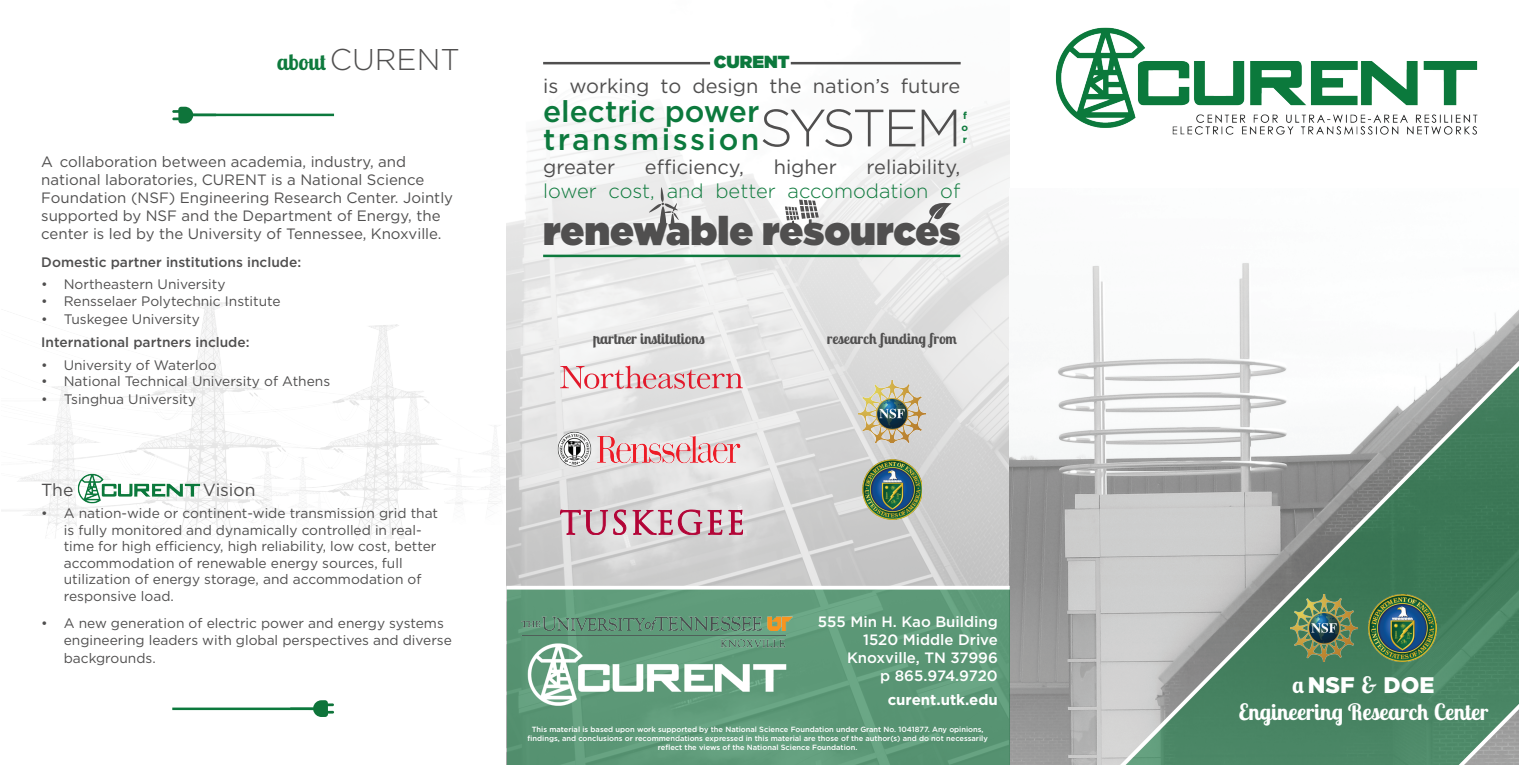
<style>
.page{position:relative;width:1519px;height:765px;background:#fff}
.page>*{position:absolute;margin:0;border:0;box-sizing:border-box;transform-origin:0 0}
.t1{font:900 40px "Gotham";color:#504f4f}
.t2{font:500 30px/27.5px "Gotham";letter-spacing:.03em;color:#0c793d}
.t3{font:300 30px "Gotham";color:#504f4f}
.t4{font:700 22.5px "Lobster Two";color:#fff}
.t5{font:900 22.5px "Gotham";color:#fff}
.t6{font:20px "Gotham";color:#504f4f}
.t7{font:300 20px "Gotham";color:#0e7a3d}
.t8{font:17.5px "Gotham";color:#504f4f}
.t9{font:900 17.5px "Gotham";color:#0c793d}
.t10{font:15px/18px "Gotham";color:#504f4f}
.t11{font:500 15px/18px "Gotham";color:#fff;text-align:right}
.t12{font:700 15px "Lobster Two";color:#504f4f}
.t13{font:700 15px "Gotham";color:#fff}
.t14{font:13.75px/16.5px "Gotham";color:#504f4f}
.t15{font:500 13.75px "Gotham";color:#504f4f}
.t16{font:700 10px/12px "Gotham";color:#0e7a3d}
.t17{font:500 7.5px/9px "Gotham";color:#fff;text-align:center}
.s1{font-family:"Lobster Two";font-weight:700;font-size:22.5px;color:#0e7a3d}
.s2{font-weight:300;font-size:52.5px;color:#504f4f}
.s3{font-family:"Lobster Two";font-weight:700}
</style>
<div class="page">
<img style="left:506px;top:61px;width:503px;height:704px">
<img style="left:1px;top:302px;width:504px;height:236px">
<img style="left:1009px;top:263px;width:510px;height:502px">
<img style="left:75px;top:472px;width:129px;height:32px">
<img style="left:1055px;top:27px;width:423px;height:108px">
<div style="left:507px;top:588px;width:503px;height:177px;background:linear-gradient(to right,#5e9a79,#5e9a79)"></div>
<svg style="left:1090px;top:356px;width:429px;height:409px"></svg>
<svg style="left:1280px;top:506px;width:239px;height:259px"></svg>
<svg style="left:506px;top:586px;width:504px;height:4px"></svg>
<svg style="left:648px;top:187px;width:31px;height:38px"></svg>
<svg style="left:785px;top:200px;width:34px;height:25px"></svg>
<svg style="left:927px;top:203px;width:24px;height:24px"></svg>
<hr style="left:543px;top:62px;width:167px;height:2px;background:#504f4f">
<hr style="left:791px;top:62px;width:170px;height:2px;background:#504f4f">
<hr style="left:543px;top:255px;width:417px;height:2px;background:#0c793d">
<svg style="left:560px;top:366px;width:183px;height:23px"></svg>
<svg style="left:560px;top:510px;width:66px;height:24px"></svg>
<svg style="left:633px;top:510px;width:39px;height:24px"></svg>
<svg style="left:678px;top:510px;width:24px;height:24px"></svg>
<svg style="left:708px;top:510px;width:14px;height:24px"></svg>
<svg style="left:728px;top:510px;width:15px;height:24px"></svg>
<img style="left:862px;top:459px;width:60px;height:61px">
<img style="left:859px;top:381px;width:66px;height:61px">
<img style="left:520px;top:614px;width:274px;height:27px">
<img style="left:520px;top:641px;width:274px;height:68px">
<svg style="left:172px;top:107px;width:44px;height:16px"></svg>
<hr style="left:193px;top:114px;width:141px;height:2px;background:#0c793d">
<svg style="left:290px;top:700px;width:44px;height:17px"></svg>
<hr style="left:172px;top:708px;width:142px;height:2px;background:#0c793d">
<img style="left:557px;top:432px;width:183px;height:35px">
<h2 class="t3" style="left:277px;top:40px;width:185px"><span class="s1">about</span> CURENT</h2>
<p class="t10" style="left:41px;top:152px;width:413px">A collaboration between academia, industry, and national laboratories, CURENT is a National Science Foundation (NSF) Engineering Research Center. Jointly supported by NSF and the Department of Energy, the center is led by the University of Tennessee, Knoxville.</p>
<p class="t15" style="left:41px;top:253px;width:261px">Domestic partner institutions include:</p>
<p class="t14" style="left:41px;top:276px;width:186px">• Northeastern University</p>
<p class="t14" style="left:41px;top:292px;width:241px">• Rensselaer Polytechnic Institute</p>
<p class="t14" style="left:41px;top:310px;width:160px">• Tuskegee University</p>
<p class="t15" style="left:41px;top:334px;width:210px">International partners include:</p>
<p class="t14" style="left:41px;top:356px;width:177px">• University of Waterloo</p>
<p class="t14" style="left:41px;top:373px;width:290px">• National Technical University of Athens</p>
<p class="t14" style="left:41px;top:391px;width:157px">• Tsinghua University</p>
<p class="t8" style="left:41px;top:478px;width:34px">The</p>
<p class="t8" style="left:203px;top:478px;width:54px">Vision</p>
<p class="t14" style="left:64px;top:505px;width:376px;text-indent:-22px">• A nation-wide or continent-wide transmission grid that is fully monitored and dynamically controlled in real&shy;time for high efficiency, high reliability, low cost, better accommodation of renewable energy sources, full utilization of energy storage, and accommodation of responsive load.</p>
<p class="t14" style="left:64px;top:615px;width:390px;text-indent:-22px">• A new generation of electric power and energy systems engineering leaders with global perspectives and diverse</p>
<p class="t14" style="left:64px;top:649px;width:93px">backgrounds.</p>
<p class="t9" style="left:714px;top:50px;width:77px">CURENT</p>
<h3 class="t6" style="left:543px;top:73px;width:419px">is working to design the nation’s future</h3>
<h2 class="t2" style="left:543px;top:97px;width:420px">electric power transmission<span class="s2">SYSTEM</span></h2>
<p class="t16" style="left:961px;top:110px;width:8px">f o r</p>
<h3 class="t6" style="left:543px;top:154px;width:73px">greater</h3>
<h3 class="t6" style="left:645px;top:154px;width:100px">efficiency,</h3>
<h3 class="t6" style="left:774px;top:154px;width:65px">higher</h3>
<h3 class="t6" style="left:866px;top:154px;width:95px">reliability,</h3>
<h3 class="t7" style="left:543px;top:178px;width:419px">lower cost, and better accomodation of</h3>
<h1 class="t1" style="left:543px;top:202px;width:419px">renewable resources</h1>
<p class="t12" style="left:593px;top:329px;width:114px">partner institutions</p>
<p class="t12" style="left:827px;top:329px;width:132px">research funding from</p>
<p class="t11" style="left:818px;top:612px;width:181px">555 Min H. Kao Building<br>1520 Middle Drive<br>Knoxville, TN 37996<br>p 865.974.9720</p>
<p class="t13" style="left:888px;top:689px;width:112px">curent.utk.edu</p>
<p class="t17" style="left:528px;top:724px;width:462px">This material is based upon work supported by the National Science Foundation under Grant No. 1041877. Any opinions, findings, and conclusions or recommendations expressed in this material are those of the author(s) and do not necessarily reflect the views of the National Science Foundation.</p>
<h3 class="t5" style="left:1292px;top:670px;width:144px"><span class="s3">a</span> NSF <span class="s3">&amp;</span> DOE</h3>
<h3 class="t4" style="left:1238px;top:698px;width:251px">Engineering Research Center</h3>
</div>
